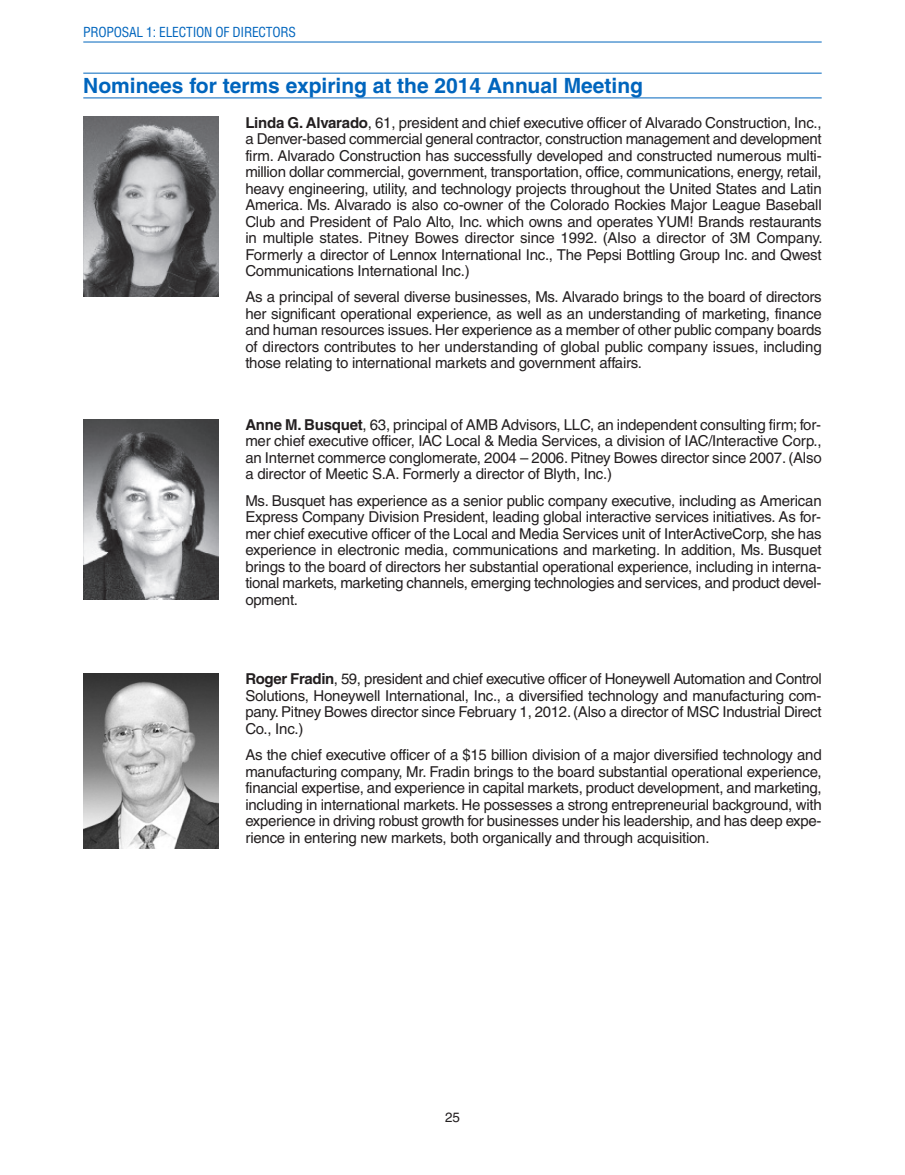
<style>
.page{position:relative;width:905px;height:1175px;background:#fff}
.page>*{position:absolute;margin:0;border:0;box-sizing:border-box;transform-origin:0 0}
.t1{font:700 21px "Helvetica";color:#0065bd}
.t2{font:15px/16.5px "Helvetica";letter-spacing:-.015em;color:#231f20;text-align:justify}
.t3{font:condensed 13.5px "Helvetica";letter-spacing:-.015em;color:#0065bd}
.t4{font:13.5px "Helvetica";color:#231f20}
.s1{font-weight:700}
</style>
<div class="page">
<hr style="left:83px;top:73px;width:738px;height:1px;background:#0065bd">
<hr style="left:83px;top:98px;width:738px;height:1px;background:#0065bd">
<img style="left:83px;top:117px;width:135px;height:180px">
<img style="left:83px;top:420px;width:135px;height:180px">
<img style="left:83px;top:673px;width:135px;height:175px">
<hr style="left:83px;top:42px;width:738px;height:1px;background:#0065bd">
<p class="t3" style="left:83px;top:25px;width:214px">PROPOSAL 1: ELECTION OF DIRECTORS</p>
<h1 class="t1" style="left:83px;top:78px;width:561px">Nominees for terms expiring at the 2014 Annual Meeting</h1>
<p class="t2" style="left:245px;top:115px;width:578px"><span class="s1">Linda G. Alvarado</span>, 61, president and chief executive officer of Alvarado Construction, Inc., a Denver-based commercial general contractor, construction management and development firm. Alvarado Construction has successfully developed and constructed numerous multi&shy;million dollar commercial, government, transportation, office, communications, energy, retail, heavy engineering, utility, and technology projects throughout the United States and Latin America. Ms. Alvarado is also co-owner of the Colorado Rockies Major League Baseball Club and President of Palo Alto, Inc. which owns and operates YUM! Brands restaurants in multiple states. Pitney Bowes director since 1992. (Also a director of 3M Company.<br>Formerly a director of Lennox International Inc., The Pepsi Bottling Group Inc. and Qwest Communications International Inc.)</p>
<p class="t2" style="left:245px;top:290px;width:578px">As a principal of several diverse businesses, Ms. Alvarado brings to the board of directors her significant operational experience, as well as an understanding of marketing, finance and human resources issues. Her experience as a member of other public company boards of directors contributes to her understanding of global public company issues, including those relating to international markets and government affairs.</p>
<p class="t2" style="left:245px;top:418px;width:578px"><span class="s1">Anne M. Busquet</span>, 63, principal of AMB Advisors, LLC, an independent consulting firm; for&shy;mer chief executive officer, IAC Local &amp; Media Services, a division of IAC/Interactive Corp., an Internet commerce conglomerate, 2004 – 2006. Pitney Bowes director since 2007. (Also a director of Meetic S.A. Formerly a director of Blyth, Inc.)</p>
<p class="t2" style="left:245px;top:493px;width:578px">Ms. Busquet has experience as a senior public company executive, including as American Express Company Division President, leading global interactive services initiatives. As for&shy;mer chief executive officer of the Local and Media Services unit of InterActiveCorp, she has experience in electronic media, communications and marketing. In addition, Ms. Busquet brings to the board of directors her substantial operational experience, including in interna&shy;tional markets, marketing channels, emerging technologies and services, and product devel&shy;opment.</p>
<p class="t2" style="left:245px;top:672px;width:578px"><span class="s1">Roger Fradin</span>, 59, president and chief executive officer of Honeywell Automation and Control Solutions, Honeywell International, Inc., a diversified technology and manufacturing com&shy;pany. Pitney Bowes director since February 1, 2012. (Also a director of MSC Industrial Direct Co., Inc.)</p>
<p class="t2" style="left:245px;top:748px;width:578px">As the chief executive officer of a $15 billion division of a major diversified technology and manufacturing company, Mr. Fradin brings to the board substantial operational experience, financial expertise, and experience in capital markets, product development, and marketing, including in international markets. He possesses a strong entrepreneurial background, with experience in driving robust growth for businesses under his leadership, and has deep expe&shy;rience in entering new markets, both organically and through acquisition.</p>
<p class="t4" style="left:445px;top:1112px;width:16px">25</p>
</div>
